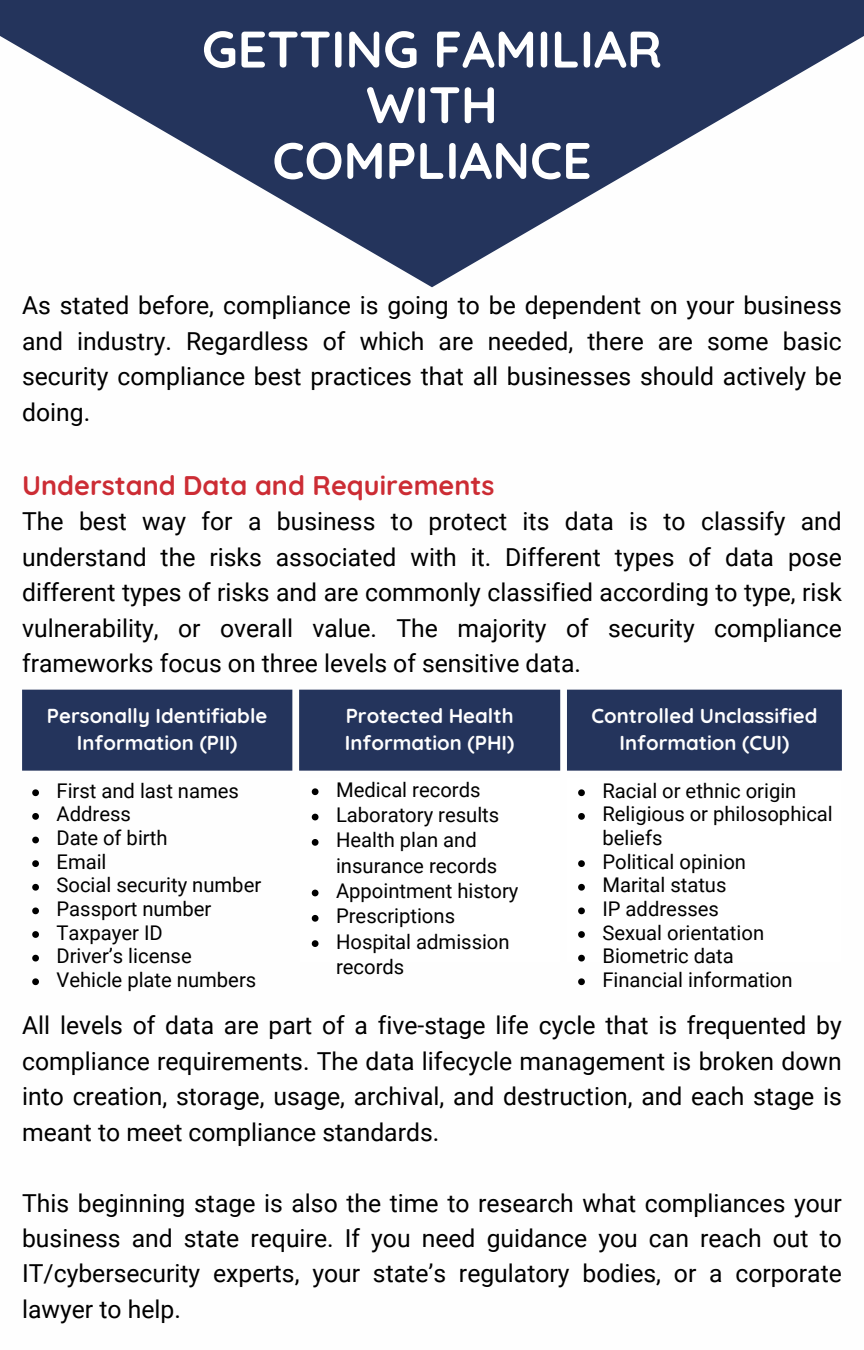
<style>
.page{position:relative;width:864px;height:1350px;background:#fff}
.page>*{position:absolute;margin:0;border:0;box-sizing:border-box;transform-origin:0 0}
.t1{font:700 51.3px/55.8px "Quicksand";color:#fff;text-align:center}
.t2{font:700 27px "Quicksand";color:#cc2c34}
.t3{font:24.75px/35.6px "Roboto";color:#000;text-align:justify}
.t4{font:20.25px/23.6px "Roboto";color:#000}
.t5{font:700 20.25px/27px "Quicksand";color:#fefefe;text-align:center}
</style>
<div class="page">
<svg style="left:0;top:0;width:864px;height:287px;fill:#24345c"></svg>
<div style="left:22px;top:690px;width:820px;height:81px;background:#24345c"></div>
<svg style="left:32px;top:789px;width:7px;height:7px"></svg>
<svg style="left:32px;top:813px;width:7px;height:7px"></svg>
<svg style="left:32px;top:837px;width:7px;height:6px"></svg>
<svg style="left:32px;top:860px;width:7px;height:7px"></svg>
<svg style="left:32px;top:884px;width:7px;height:7px"></svg>
<svg style="left:32px;top:908px;width:7px;height:6px"></svg>
<svg style="left:32px;top:931px;width:7px;height:7px"></svg>
<svg style="left:32px;top:955px;width:7px;height:7px"></svg>
<svg style="left:32px;top:978px;width:7px;height:7px"></svg>
<svg style="left:312px;top:788px;width:7px;height:7px"></svg>
<svg style="left:312px;top:814px;width:7px;height:6px"></svg>
<svg style="left:312px;top:839px;width:7px;height:7px"></svg>
<svg style="left:312px;top:890px;width:7px;height:6px"></svg>
<svg style="left:312px;top:915px;width:7px;height:7px"></svg>
<svg style="left:312px;top:940px;width:7px;height:7px"></svg>
<svg style="left:578px;top:789px;width:7px;height:7px"></svg>
<svg style="left:578px;top:813px;width:7px;height:7px"></svg>
<svg style="left:578px;top:860px;width:7px;height:7px"></svg>
<svg style="left:578px;top:884px;width:7px;height:7px"></svg>
<svg style="left:578px;top:908px;width:7px;height:6px"></svg>
<svg style="left:578px;top:931px;width:7px;height:7px"></svg>
<svg style="left:578px;top:955px;width:7px;height:7px"></svg>
<svg style="left:578px;top:978px;width:7px;height:7px"></svg>
<h1 class="t1" style="left:202px;top:20px;width:462px">GETTING FAMILIAR<br>WITH<br>COMPLIANCE</h1>
<p class="t3" style="left:22px;top:288px;width:821px">As stated before, compliance is going to be dependent on your business and industry. Regardless of which are needed, there are some basic security compliance best practices that all businesses should actively be doing.</p>
<p class="t2" style="left:22px;top:468px;width:474px">Understand Data and Requirements</p>
<p class="t3" style="left:22px;top:504px;width:821px">The best way for a business to protect its data is to classify and understand the risks associated with it. Different types of data pose different types of risks and are commonly classified according to type, risk vulnerability, or overall value. The majority of security compliance frameworks focus on three levels of sensitive data.</p>
<p class="t5" style="left:47px;top:702px;width:222px">Personally Identifiable<br>Information (PII)</p>
<p class="t5" style="left:345px;top:702px;width:171px;text-align:left">Protected Health<br>Information (PHI)</p>
<p class="t5" style="left:591px;top:702px;width:228px">Controlled Unclassified<br>Information (CUI)</p>
<p class="t4" style="left:57px;top:779px;width:206px">First and last names<br>Address<br>Date of birth<br>Email<br>Social security number<br>Passport number<br>Taxpayer ID<br>Driver’s license<br>Vehicle plate numbers</p>
<p class="t4" style="left:336px;top:777px;width:184px;line-height:25.2px">Medical records<br>Laboratory results<br>Health plan and insurance records<br>Appointment history<br>Prescriptions<br>Hospital admission records</p>
<p class="t4" style="left:602px;top:779px;width:232px">Racial or ethnic origin<br>Religious or philosophical beliefs<br>Political opinion<br>Marital status<br>IP addresses<br>Sexual orientation<br>Biometric data<br>Financial information</p>
<p class="t3" style="left:22px;top:1008px;width:821px">All levels of data are part of a five-stage life cycle that is frequented by compliance requirements. The data lifecycle management is broken down into creation, storage, usage, archival, and destruction, and each stage is meant to meet compliance standards.</p>
<p class="t3" style="left:22px;top:1185px;width:821px">This beginning stage is also the time to research what compliances your business and state require. If you need guidance you can reach out to IT/cybersecurity experts, your state’s regulatory bodies, or a corporate lawyer to help.</p>
</div>
